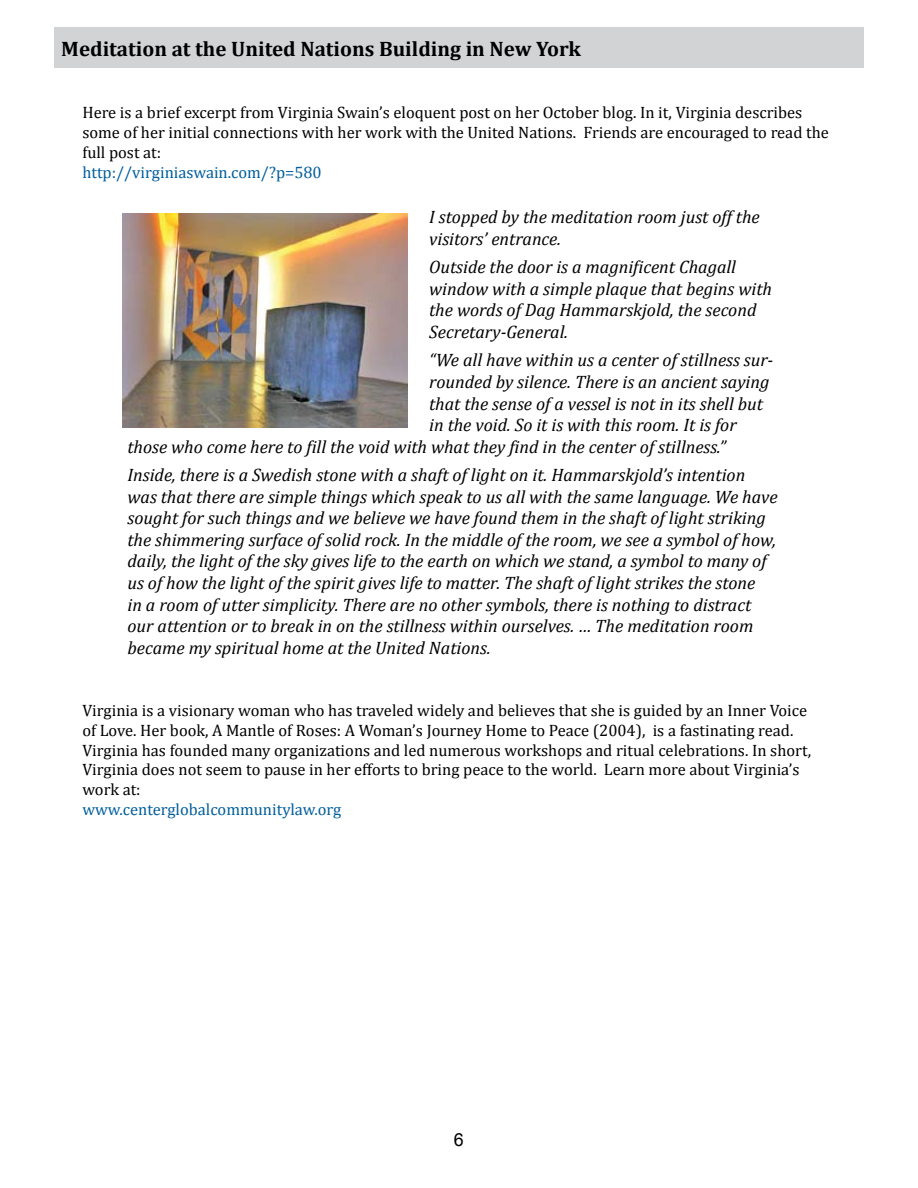
<style>
.page{position:relative;width:918px;height:1188px;background:#fff}
.page>*{position:absolute;margin:0;border:0;box-sizing:border-box;transform-origin:0 0}
.t1{font:700 21px "Cambria";color:#000}
.t2{font:italic 18px/21.6px "Cambria";color:#000}
.t3{font:18px "Arial";color:#000}
.t4{font:16.5px/19.8px "Cambria";color:#000}
.t5{font:16.5px "Cambria";color:#005e9d}
</style>
<div class="page">
<div style="left:54px;top:27px;width:810px;height:41px;background:#d1d3d4"></div>
<img style="left:123px;top:213px;width:285px;height:214px">
<p class="t1" style="left:61px;top:36px;width:521px">Meditation at the United Nations Building in New York</p>
<p class="t4" style="left:82px;top:103px;width:748px">Here is a brief excerpt from Virginia Swain’s eloquent post on her October blog. In it, Virginia describes some of her initial connections with her work with the United Nations. Friends are encouraged to read the full post at:</p>
<p class="t5" style="left:82px;top:162px;width:241px">http://virginiaswain.com/?p=580</p>
<p class="t2" style="left:429px;top:206px;width:332px">I stopped by the meditation room just off the visitors’ entrance.</p>
<p class="t2" style="left:429px;top:256px;width:344px">Outside the door is a magnificent Chagall window with a simple plaque that begins with the words of Dag Hammarskjold, the second Secretary-General.</p>
<p class="t2" style="left:429px;top:349px;width:346px">“We all have within us a center of stillness sur-</p>
<p class="t2" style="left:429px;top:371px;width:342px">rounded by silence. There is an ancient saying</p>
<p class="t2" style="left:429px;top:392px;width:335px">that the sense of a vessel is not in its shell but</p>
<p class="t2" style="left:429px;top:414px;width:309px">in the void. So it is with this room. It is for</p>
<p class="t2" style="left:128px;top:435px;width:600px">those who come here to fill the void with what they find in the center of stillness.”</p>
<p class="t2" style="left:128px;top:464px;width:652px">Inside, there is a Swedish stone with a shaft of light on it. Hammarskjold’s intention was that there are simple things which speak to us all with the same language. We have sought for such things and we believe we have found them in the shaft of light striking the shimmering surface of solid rock. In the middle of the room, we see a symbol of how, daily, the light of the sky gives life to the earth on which we stand, a symbol to many of us of how the light of the spirit gives life to matter. The shaft of light strikes the stone<br>in a room of utter simplicity. There are no other symbols, there is nothing to distract our attention or to break in on the stillness within ourselves. … The meditation room became my spiritual home at the United Nations.</p>
<p class="t4" style="left:82px;top:700px;width:730px">Virginia is a visionary woman who has traveled widely and believes that she is guided by an Inner Voice of Love. Her book, A Mantle of Roses: A Woman’s Journey Home to Peace (2004), is a fastinating read.<br>Virginia has founded many organizations and led numerous workshops and ritual celebrations. In short, Virginia does not seem to pause in her efforts to bring peace to the world. Learn more about Virginia’s work at:</p>
<p class="t5" style="left:82px;top:800px;width:261px">www.centerglobalcommunitylaw.org</p>
<p class="t3" style="left:454px;top:1128px;width:12px">6</p>
</div>
